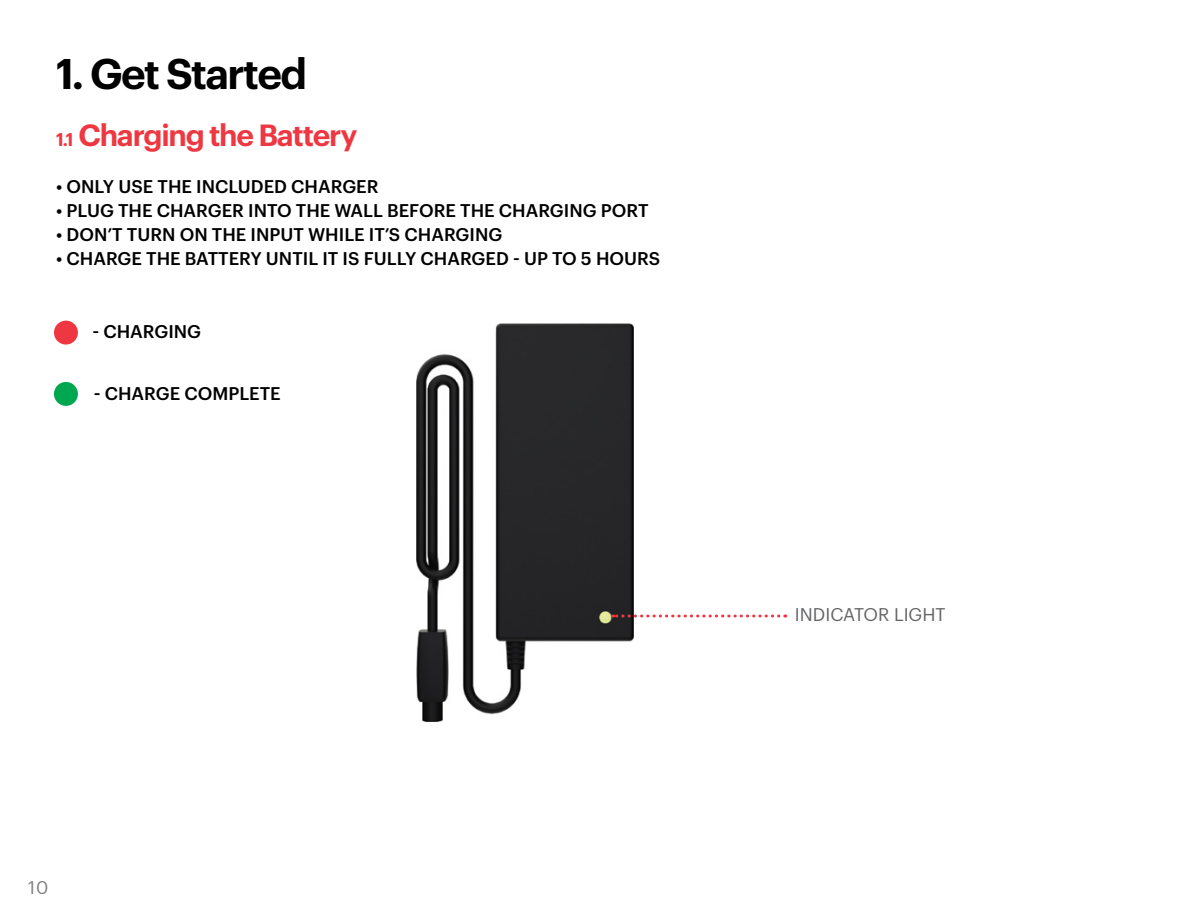
<style>
.page{position:relative;width:1188px;height:918px;background:#fff}
.page>*{position:absolute;margin:0;border:0;box-sizing:border-box;transform-origin:0 0}
.t1{font:600 42px "Graphik";letter-spacing:-.04em;color:#000}
.t2{font:600 30px "Graphik";letter-spacing:-.04em;color:#ef3742}
.bullets{font:500 18px "Graphik";color:#000}
.t3{font:18px "Graphik";color:#636466}
.t4{font:18px "Graphik";color:#000}
.s1{font-size:18px}
</style>
<div class="page">
<img style="left:417px;top:324px;width:217px;height:397px">
<div style="left:54px;top:321px;width:24px;height:24px;background:#ef3742;border-radius:50%"></div>
<div style="left:54px;top:382px;width:24px;height:24px;background:#00a750;border-radius:50%"></div>
<svg style="left:613px;top:615px;width:166px;height:3px"></svg>
<p class="t1" style="left:56px;top:42px;width:253px">1. Get Started</p>
<p class="t2" style="left:56px;top:112px;width:303px"><span class="s1">1.1</span> Charging the Battery</p>
<p class="bullets" style="left:56px;top:172px;width:324px">• ONLY USE THE INCLUDED CHARGER</p>
<p class="bullets" style="left:56px;top:196px;width:594px">• PLUG THE CHARGER INTO THE WALL BEFORE THE CHARGING PORT</p>
<p class="bullets" style="left:56px;top:220px;width:448px">• DON’T TURN ON THE INPUT WHILE IT’S CHARGING</p>
<p class="bullets" style="left:56px;top:244px;width:606px">• CHARGE THE BATTERY UNTIL IT IS FULLY CHARGED - UP TO 5 HOURS</p>
<p class="bullets" style="left:92px;top:318px;width:110px">- CHARGING</p>
<p class="bullets" style="left:94px;top:379px;width:188px">- CHARGE COMPLETE</p>
<p class="t4" style="left:28px;top:874px;width:22px">10</p>
<p class="t3" style="left:795px;top:601px;width:152px">INDICATOR LIGHT</p>
</div>
